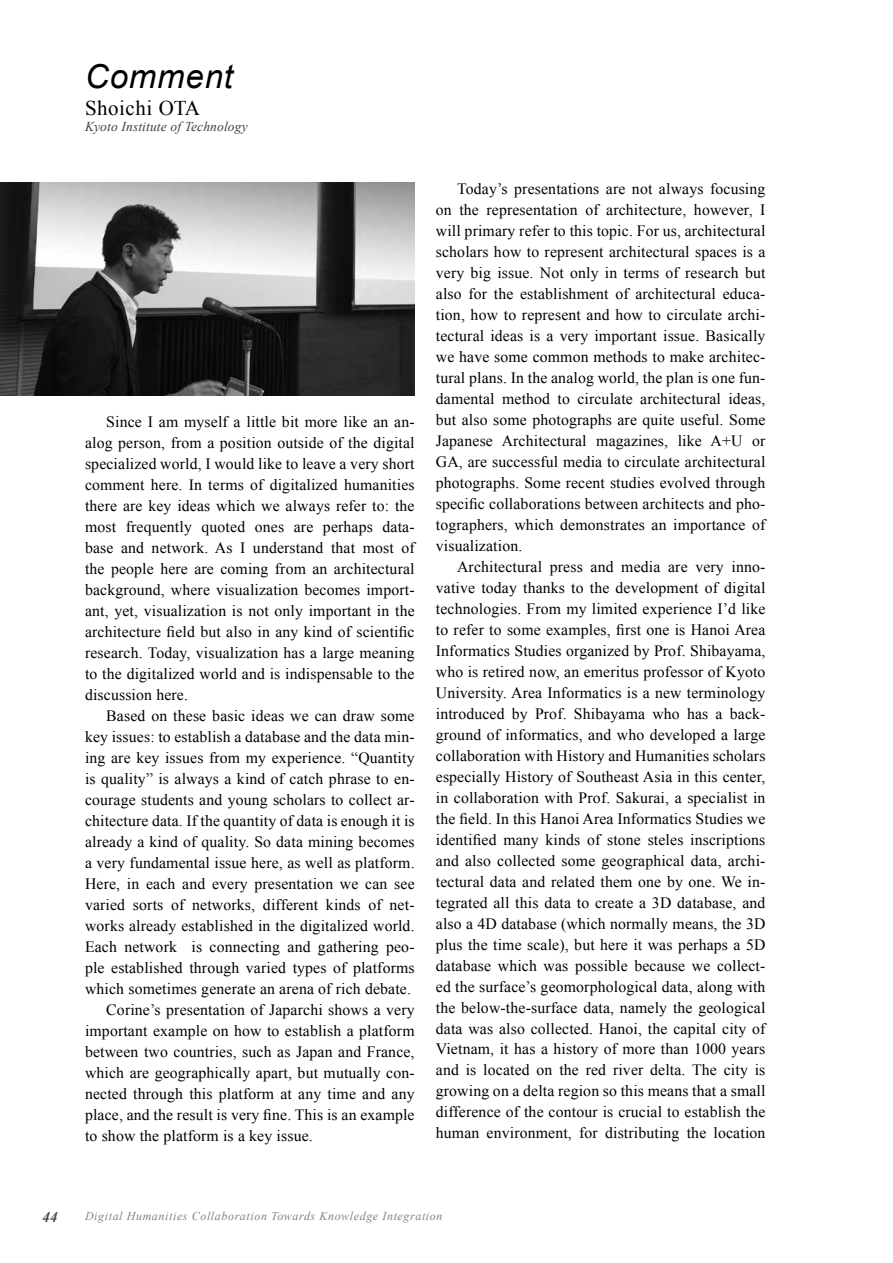
<style>
.page{position:relative;width:893px;height:1263px;background:#fff}
.page>*{position:absolute;margin:0;border:0;box-sizing:border-box;transform-origin:0 0}
.t1{font:italic 33px "Arial";letter-spacing:.025em;color:#000}
.t2{font:21px "Times New Roman";letter-spacing:.025em;color:#000}
.t3{font:15.75px/21px "Times New Roman";letter-spacing:.01em;color:#000;text-align:justify}
.t4{font:italic 700 15px "Times New Roman";color:#404042}
.t5{font:italic 13.5px "Times New Roman";letter-spacing:.01em;color:#404042}
.t6{font:italic 12px "Times New Roman";letter-spacing:.05em;color:#808284}
</style>
<div class="page">
<img style="left:0;top:183px;width:415px;height:212px">
<h1 class="t1" style="left:85px;top:55px;width:149px">Comment</h1>
<h2 class="t2" style="left:85px;top:94px;width:117px">Shoichi OTA</h2>
<p class="t5" style="left:85px;top:117px;width:164px">Kyoto Institute of Technology</p>
<p class="t3" style="left:85px;top:411px;width:331px;text-indent:21px">Since I am myself a little bit more like an an&shy;alog person, from a position outside of the digital specialized world, I would like to leave a very short comment here. In terms of digitalized humanities there are key ideas which we always refer to: the most frequently quoted ones are perhaps data&shy;base and network. As I understand that most of the people here are coming from an architectural background, where visualization becomes import&shy;ant, yet, visualization is not only important in the architecture field but also in any kind of scientific research. Today, visualization has a large meaning to the digitalized world and is indispensable to the discussion here.</p>
<p class="t3" style="left:106px;top:705px;width:310px">Based on these basic ideas we can draw some</p>
<p class="t3" style="left:85px;top:726px;width:331px">key issues: to establish a database and the data min-</p>
<p class="t3" style="left:85px;top:747px;width:331px">ing are key issues from my experience. “Quantity</p>
<p class="t3" style="left:85px;top:768px;width:331px">is quality” is always a kind of catch phrase to en-</p>
<p class="t3" style="left:85px;top:789px;width:331px">courage students and young scholars to collect ar-</p>
<p class="t3" style="left:85px;top:810px;width:331px">chitecture data. If the quantity of data is enough it is</p>
<p class="t3" style="left:85px;top:831px;width:331px">already a kind of quality. So data mining becomes</p>
<p class="t3" style="left:85px;top:852px;width:331px">a very fundamental issue here, as well as platform.</p>
<p class="t3" style="left:85px;top:873px;width:331px">Here, in each and every presentation we can see</p>
<p class="t3" style="left:85px;top:894px;width:331px">varied sorts of networks, different kinds of net-</p>
<p class="t3" style="left:85px;top:915px;width:331px">works already established in the digitalized world.</p>
<p class="t3" style="left:85px;top:936px;width:331px">Each network is connecting and gathering peo-</p>
<p class="t3" style="left:85px;top:957px;width:331px">ple established through varied types of platforms</p>
<p class="t3" style="left:85px;top:978px;width:327px">which sometimes generate an arena of rich debate.</p>
<p class="t3" style="left:106px;top:999px;width:310px">Corine’s presentation of Japarchi shows a very</p>
<p class="t3" style="left:85px;top:1020px;width:331px">important example on how to establish a platform</p>
<p class="t3" style="left:85px;top:1041px;width:331px">between two countries, such as Japan and France,</p>
<p class="t3" style="left:85px;top:1062px;width:331px">which are geographically apart, but mutually con-</p>
<p class="t3" style="left:85px;top:1083px;width:331px">nected through this platform at any time and any</p>
<p class="t3" style="left:85px;top:1104px;width:331px">place, and the result is very fine. This is an example</p>
<p class="t3" style="left:85px;top:1125px;width:229px">to show the platform is a key issue.</p>
<p class="t3" style="left:436px;top:178px;width:331px;text-indent:21px">Today’s presentations are not always focusing on the representation of architecture, however, I will primary refer to this topic. For us, architectural scholars how to represent architectural spaces is a very big issue. Not only in terms of research but also for the establishment of architectural educa&shy;tion, how to represent and how to circulate archi&shy;tectural ideas is a very important issue. Basically we have some common methods to make architec&shy;tural plans. In the analog world, the plan is one fun&shy;damental method to circulate architectural ideas, but also some photographs are quite useful. Some Japanese Architectural magazines, like A+U or GA, are successful media to circulate architectural photographs. Some recent studies evolved through specific collaborations between architects and pho&shy;tographers, which demonstrates an importance of visualization.</p>
<p class="t3" style="left:436px;top:555px;width:331px;text-indent:21px">Architectural press and media are very inno&shy;vative today thanks to the development of digital technologies. From my limited experience I’d like to refer to some examples, first one is Hanoi Area Informatics Studies organized by Prof. Shibayama, who is retired now, an emeritus professor of Kyoto University. Area Informatics is a new terminology introduced by Prof. Shibayama who has a back&shy;ground of informatics, and who developed a large collaboration with History and Humanities scholars especially History of Southeast Asia in this center, in collaboration with Prof. Sakurai, a specialist in the field. In this Hanoi Area Informatics Studies we identified many kinds of stone steles inscriptions and also collected some geographical data, archi&shy;tectural data and related them one by one. We in&shy;tegrated all this data to create a 3D database, and also a 4D database (which normally means, the 3D plus the time scale), but here it was perhaps a 5D database which was possible because we collect&shy;ed the surface’s geomorphological data, along with the below-the-surface data, namely the geological data was also collected. Hanoi, the capital city of Vietnam, it has a history of more than 1000 years and is located on the red river delta. The city is growing on a delta region so this means that a small difference of the contour is crucial to establish the human environment, for distributing the location</p>
<p class="t4" style="left:43px;top:1206px;width:16px">44</p>
<p class="t6" style="left:85px;top:1208px;width:359px">Digital Humanities Collaboration Towards Knowledge Integration</p>
</div>
